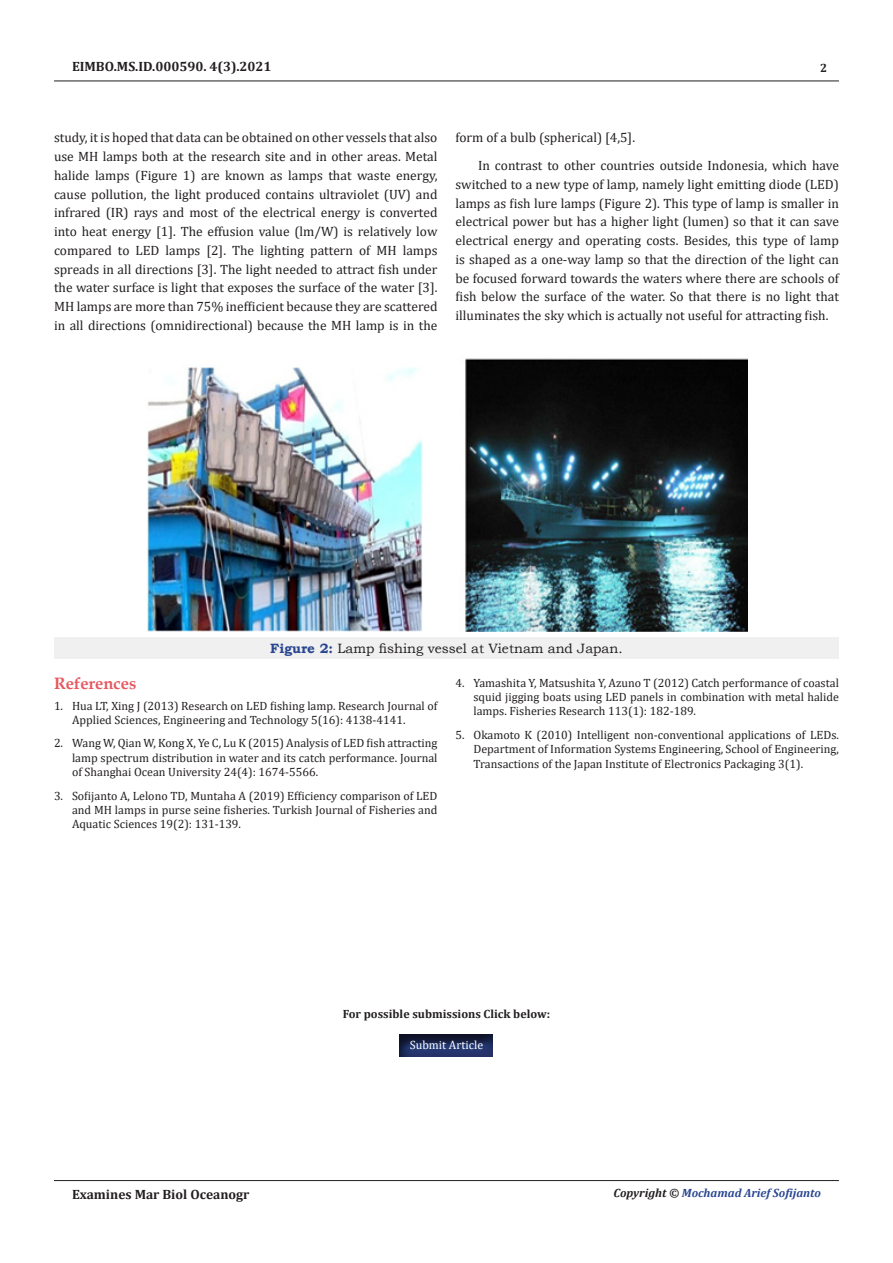
<style>
.page{position:relative;width:893px;height:1263px;background:#fff}
.page>*{position:absolute;margin:0;border:0;box-sizing:border-box;transform-origin:0 0}
.t1{font:700 16.5px "Book Antiqua";color:#e65960}
.t2{font:13.5px/18.8px "Cambria";color:#231f20;text-align:justify}
.t3{font:700 13.5px "Cambria";color:#231f20}
.t4{font:13.5px "Bookman Old Style";color:#231f20}
.t5{font:12px/14.4px "Cambria";color:#231f20;text-align:justify}
.t6{font:700 12px "Cambria";color:#231f20}
.t7{font:italic 700 12px "Cambria";color:#2a4791}
.t8{font:12px "Cambria";color:#fff}
.s1{font-weight:700;color:#2a4791}
.s2{color:#231f20}
</style>
<div class="page">
<hr style="left:54px;top:81px;width:785px;height:1px;background:#231f20">
<hr style="left:54px;top:1180px;width:785px;height:1px;background:#231f20">
<div style="left:54px;top:637px;width:785px;height:22px;background:#f0f0f0"></div>
<img style="left:147px;top:358px;width:600px;height:273px">
<div style="left:399px;top:1032px;width:96px;height:25px;background:#231f20;opacity:.75"></div>
<p class="t3" style="left:72px;top:56px;width:201px">EIMBO.MS.ID.000590. 4(3).2021</p>
<p class="t6" style="left:820px;top:60px;width:9px">2</p>
<p class="t2" style="left:54px;top:128px;width:385px">study, it is hoped that data can be obtained on other vessels that also use MH lamps both at the research site and in other areas. Metal halide lamps (Figure 1) are known as lamps that waste energy, cause pollution, the light produced contains ultraviolet (UV) and infrared (IR) rays and most of the electrical energy is converted into heat energy [1]. The effusion value (lm/W) is relatively low compared to LED lamps [2]. The lighting pattern of MH lamps spreads in all directions [3]. The light needed to attract fish under the water surface is light that exposes the surface of the water [3].<br>MH lamps are more than 75% inefficient because they are scattered in all directions (omnidirectional) because the MH lamp is in the</p>
<p class="t2" style="left:455px;top:128px;width:181px">form of a bulb (spherical) [4,5].</p>
<p class="t2" style="left:455px;top:156px;width:385px;text-indent:22px">In contrast to other countries outside Indonesia, which have switched to a new type of lamp, namely light emitting diode (LED) lamps as fish lure lamps (Figure 2). This type of lamp is smaller in electrical power but has a higher light (lumen) so that it can save electrical energy and operating costs. Besides, this type of lamp is shaped as a one-way lamp so that the direction of the light can be focused forward towards the waters where there are schools of fish below the surface of the water. So that there is no light that illuminates the sky which is actually not useful for attracting fish.</p>
<p class="t4" style="left:270px;top:640px;width:354px"><span class="s1">Figure 2:</span> Lamp fishing vessel at Vietnam and Japan.</p>
<p class="t1" style="left:54px;top:672px;width:84px">References</p>
<p class="t5" style="left:72px;top:698px;width:367px;text-indent:-18px">1. Hua LT, Xing J (2013) Research on LED fishing lamp. Research Journal of<br>Applied Sciences, Engineering and Technology 5(16): 4138-4141.</p>
<p class="t5" style="left:72px;top:736px;width:367px;text-indent:-18px">2. Wang W, Qian W, Kong X, Ye C, Lu K (2015) Analysis of LED fish attracting lamp spectrum distribution in water and its catch performance. Journal of Shanghai Ocean University 24(4): 1674-5566.</p>
<p class="t5" style="left:72px;top:788px;width:367px;text-indent:-18px">3. Sofijanto A, Lelono TD, Muntaha A (2019) Efficiency comparison of LED and MH lamps in purse seine fisheries. Turkish Journal of Fisheries and Aquatic Sciences 19(2): 131-139.</p>
<p class="t5" style="left:473px;top:675px;width:367px;text-indent:-18px">4. Yamashita Y, Matsushita Y, Azuno T (2012) Catch performance of coastal squid jigging boats using LED panels in combination with metal halide lamps. Fisheries Research 113(1): 182-189.</p>
<p class="t5" style="left:473px;top:727px;width:367px;text-indent:-18px">5. Okamoto K (2010) Intelligent non-conventional applications of LEDs.<br>Department of Information Systems Engineering, School of Engineering, Transactions of the Japan Institute of Electronics Packaging 3(1).</p>
<p class="t6" style="left:343px;top:1005px;width:209px">For possible submissions Click below:</p>
<p class="t8" style="left:410px;top:1038px;width:75px">Submit Article</p>
<p class="t3" style="left:72px;top:1185px;width:179px">Examines Mar Biol Oceanogr</p>
<p class="t7" style="left:614px;top:1184px;width:209px"><span class="s2">Copyright ©</span> Mochamad Arief Sofijanto</p>
</div>
